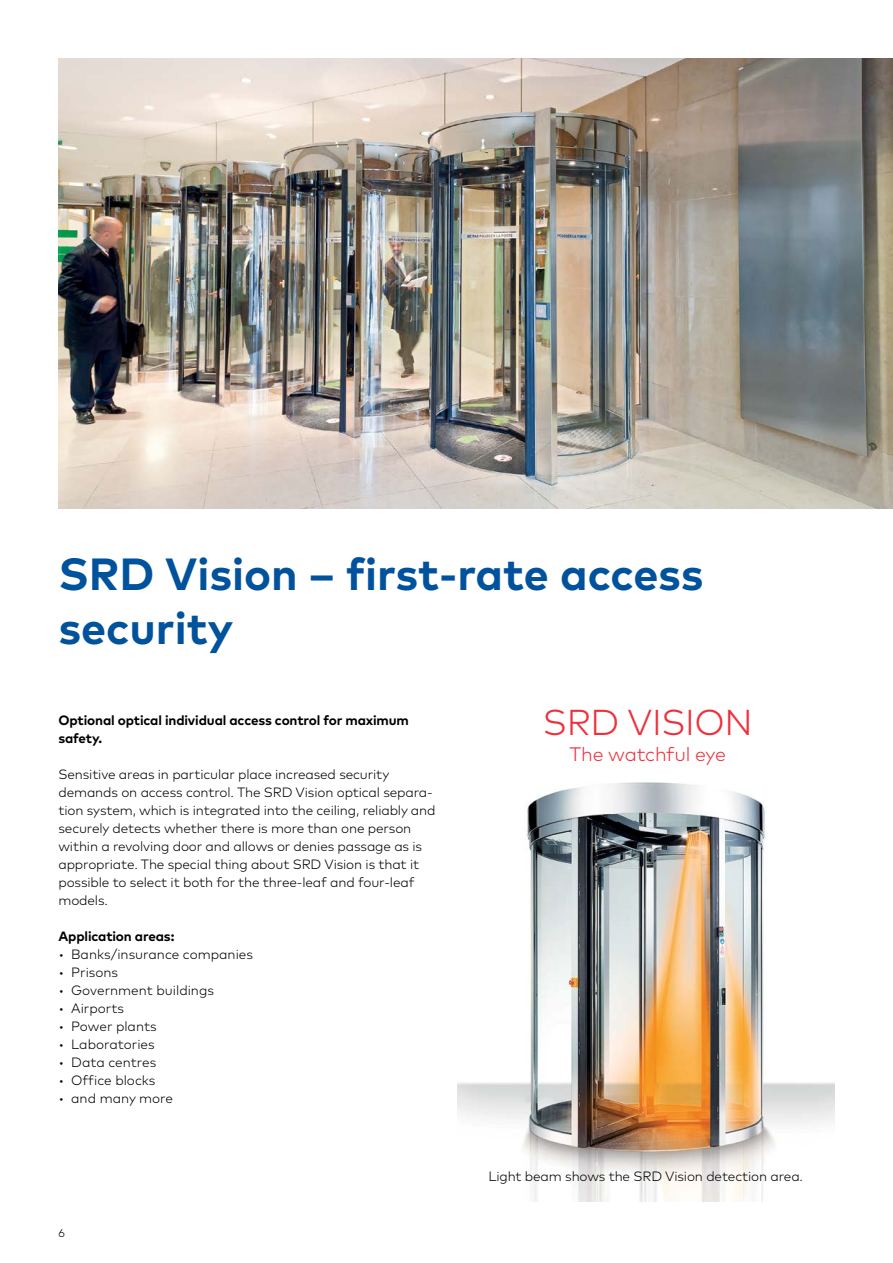
<style>
.page{position:relative;width:893px;height:1263px;background:#fff}
.page>*{position:absolute;margin:0;border:0;box-sizing:border-box;transform-origin:0 0}
.t1{font:700 45px/54px "Mark Pro";color:#00529c}
.t2{font:300 36px "Mark Pro";letter-spacing:-.01em;color:#ee303c}
.t3{font:300 19.5px "Mark Pro";letter-spacing:-.01em;color:#ee303c}
.t4{font:300 13.5px/18px "Mark Pro";letter-spacing:-.01em;color:#000}
.t5{font:700 13.5px/18px "Mark Pro";letter-spacing:-.01em;color:#000}
.t6{font:300 11.25px "Mark Pro";color:#000}
</style>
<div class="page">
<img style="left:58px;top:58px;width:835px;height:450px">
<img style="left:457px;top:782px;width:377px;height:419px">
<h1 class="t1" style="left:58px;top:543px;width:647px">SRD Vision – first-rate access security</h1>
<p class="t5" style="left:58px;top:710px;width:352px">Optional optical individual access control for maximum safety.</p>
<p class="t4" style="left:58px;top:764px;width:379px">Sensitive areas in particular place increased security demands on access control. The SRD Vision optical separa&shy;tion system, which is integrated into the ceiling, reliably and securely detects whether there is more than one person within a revolving door and allows or denies passage as is appropriate. The special thing about SRD Vision is that it possible to select it both for the three-leaf and four-leaf models.</p>
<p class="t5" style="left:58px;top:926px;width:117px">Application areas:</p>
<p class="t4" style="left:58px;top:944px;width:196px">• Banks/insurance companies</p>
<p class="t4" style="left:58px;top:962px;width:61px">• Prisons</p>
<p class="t4" style="left:58px;top:980px;width:157px">• Government buildings</p>
<p class="t4" style="left:58px;top:998px;width:67px">• Airports</p>
<p class="t4" style="left:58px;top:1016px;width:100px">• Power plants</p>
<p class="t4" style="left:58px;top:1034px;width:98px">• Laboratories</p>
<p class="t4" style="left:58px;top:1052px;width:99px">• Data centres</p>
<p class="t4" style="left:58px;top:1070px;width:99px">• Office blocks</p>
<p class="t4" style="left:58px;top:1088px;width:116px">• and many more</p>
<p class="t6" style="left:58px;top:1224px;width:8px">6</p>
<h2 class="t2" style="left:543px;top:695px;width:211px">SRD VISION</h2>
<h3 class="t3" style="left:570px;top:739px;width:158px">The watchful eye</h3>
<p class="t4" style="left:488px;top:1166px;width:316px">Light beam shows the SRD Vision detection area.</p>
</div>
